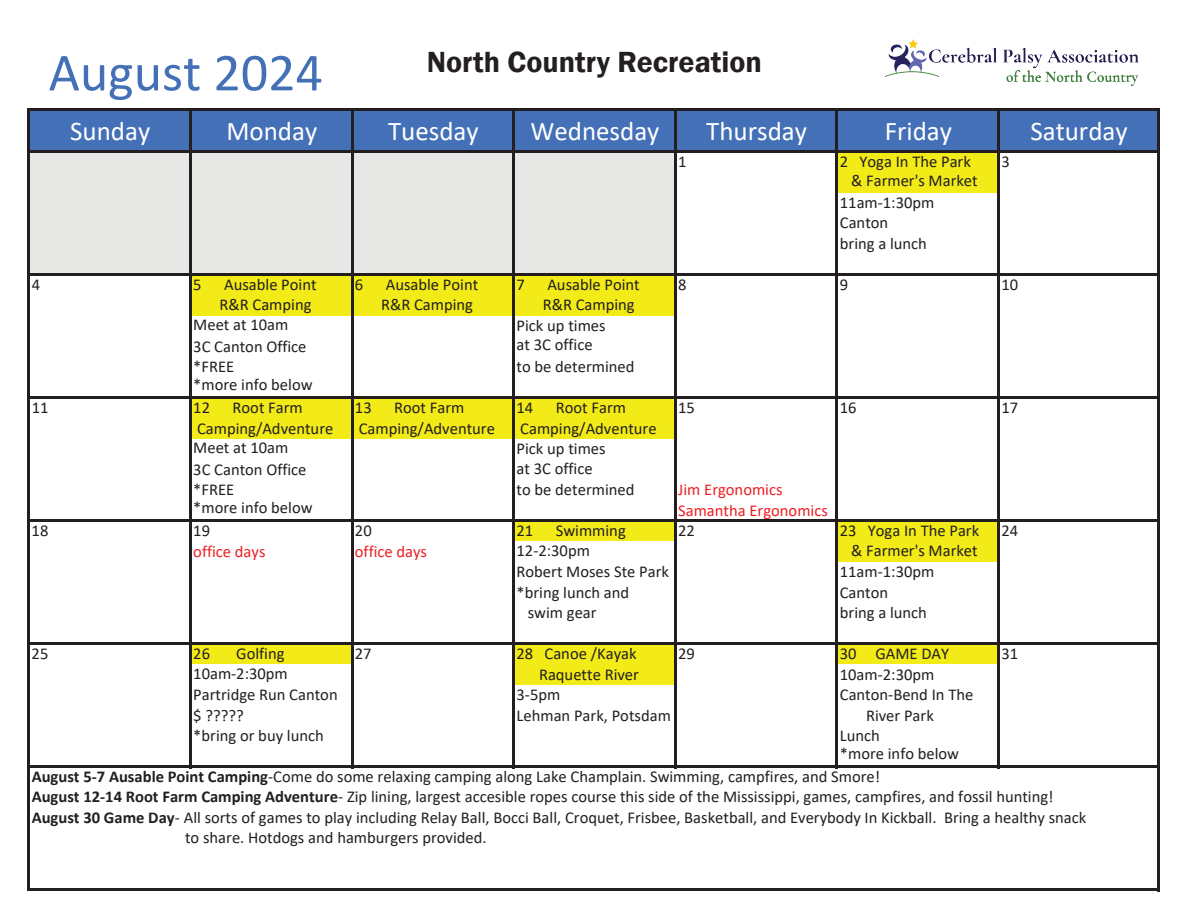
<style>
.page{position:relative;width:1188px;height:918px;background:#fff}
.page>*{position:absolute;margin:0;border:0;box-sizing:border-box;transform-origin:0 0}
.t1{font:54px "Calibri";color:#4470b7}
.t2{font:600 30px "Franklin Gothic";color:#231f20}
.t3{font:27px "Calibri";color:#fff}
.t4{font:16.5px/20.9px "Calibri";color:#231f20}
.t5{font:16.5px "Calibri";color:#ee1f23}
.s1{font-weight:700}
</style>
<div class="page">
<div style="left:30px;top:110px;width:1129px;height:41px;background:#4470b7"></div>
<div style="left:30px;top:151px;width:646px;height:41px;background:#e7e7e6"></div>
<div style="left:837px;top:151px;width:162px;height:41px;background:#f2eb17"></div>
<div style="left:30px;top:192px;width:646px;height:82px;background:#e7e7e6"></div>
<div style="left:190px;top:274px;width:486px;height:21px;background:#f2eb17"></div>
<div style="left:190px;top:295px;width:486px;height:20px;background:#f2eb17"></div>
<div style="left:190px;top:397px;width:486px;height:21px;background:#f2eb17"></div>
<div style="left:190px;top:418px;width:486px;height:20px;background:#f2eb17"></div>
<div style="left:514px;top:520px;width:162px;height:21px;background:#f2eb17"></div>
<div style="left:837px;top:520px;width:162px;height:21px;background:#f2eb17"></div>
<div style="left:837px;top:541px;width:162px;height:21px;background:#f2eb17"></div>
<div style="left:190px;top:644px;width:162px;height:20px;background:#f2eb17"></div>
<div style="left:514px;top:644px;width:162px;height:20px;background:#f2eb17"></div>
<div style="left:837px;top:644px;width:162px;height:20px;background:#f2eb17"></div>
<div style="left:514px;top:664px;width:162px;height:21px;background:#f2eb17"></div>
<hr style="left:27px;top:108px;width:3px;height:783px;background:#231f20">
<hr style="left:189px;top:111px;width:3px;height:657px;background:#231f20">
<hr style="left:351px;top:111px;width:3px;height:657px;background:#231f20">
<hr style="left:512px;top:111px;width:3px;height:657px;background:#231f20">
<hr style="left:674px;top:111px;width:3px;height:657px;background:#231f20">
<hr style="left:836px;top:111px;width:2px;height:657px;background:#231f20">
<hr style="left:997px;top:111px;width:3px;height:657px;background:#231f20">
<hr style="left:1157px;top:111px;width:3px;height:780px;background:#231f20">
<hr style="left:30px;top:108px;width:1130px;height:3px;background:#231f20">
<hr style="left:30px;top:150px;width:1130px;height:2px;background:#231f20">
<hr style="left:30px;top:273px;width:1130px;height:3px;background:#231f20">
<hr style="left:30px;top:396px;width:1130px;height:3px;background:#231f20">
<hr style="left:30px;top:519px;width:1130px;height:3px;background:#231f20">
<hr style="left:30px;top:642px;width:1130px;height:3px;background:#231f20">
<hr style="left:30px;top:765px;width:1130px;height:3px;background:#231f20">
<hr style="left:30px;top:888px;width:1130px;height:3px;background:#231f20">
<img style="left:885px;top:39px;width:254px;height:47px">
<h1 class="t1" style="left:49px;top:35px;width:276px">August 2024</h1>
<h2 class="t2" style="left:427px;top:43px;width:337px">North Country Recreation</h2>
<h3 class="t3" style="left:70px;top:112px;width:82px">Sunday</h3>
<h3 class="t3" style="left:226px;top:112px;width:92px">Monday</h3>
<h3 class="t3" style="left:388px;top:112px;width:92px">Tuesday</h3>
<h3 class="t3" style="left:530px;top:112px;width:131px">Wednesday</h3>
<h3 class="t3" style="left:706px;top:112px;width:102px">Thursday</h3>
<h3 class="t3" style="left:885px;top:112px;width:69px">Friday</h3>
<h3 class="t3" style="left:1030px;top:112px;width:99px">Saturday</h3>
<p class="t4" style="left:678px;top:151px;width:10px">1</p>
<p class="t4" style="left:840px;top:151px;width:133px">2 Yoga In The Park</p>
<p class="t4" style="left:1002px;top:151px;width:10px">3</p>
<p class="t4" style="left:840px;top:170px;width:139px;text-indent:11px">&amp; Farmer's Market<br>11am‐1:30pm<br>Canton<br>bring a lunch</p>
<p class="t4" style="left:32px;top:274px;width:10px">4</p>
<p class="t4" style="left:193px;top:274px;width:10px">5</p>
<p class="t4" style="left:224px;top:274px;width:94px">Ausable Point</p>
<p class="t4" style="left:355px;top:274px;width:10px">6</p>
<p class="t4" style="left:386px;top:274px;width:94px">Ausable Point</p>
<p class="t4" style="left:517px;top:274px;width:10px">7</p>
<p class="t4" style="left:547px;top:274px;width:94px">Ausable Point</p>
<p class="t4" style="left:678px;top:274px;width:10px">8</p>
<p class="t4" style="left:840px;top:274px;width:10px">9</p>
<p class="t4" style="left:1002px;top:274px;width:18px">10</p>
<p class="t4" style="left:220px;top:294px;width:93px">R&amp;R Camping</p>
<p class="t4" style="left:381px;top:294px;width:93px">R&amp;R Camping</p>
<p class="t4" style="left:543px;top:294px;width:93px">R&amp;R Camping</p>
<p class="t4" style="left:193px;top:314px;width:97px">Meet at 10am</p>
<p class="t4" style="left:517px;top:315px;width:91px">Pick up times</p>
<p class="t4" style="left:193px;top:335px;width:115px">3C Canton Office</p>
<p class="t4" style="left:517px;top:334px;width:78px">at 3C office</p>
<p class="t4" style="left:193px;top:356px;width:43px">*FREE</p>
<p class="t4" style="left:517px;top:356px;width:119px">to be determined</p>
<p class="t4" style="left:193px;top:374px;width:121px">*more info below</p>
<p class="t4" style="left:32px;top:397px;width:18px">11</p>
<p class="t4" style="left:193px;top:397px;width:18px">12</p>
<p class="t4" style="left:233px;top:397px;width:72px">Root Farm</p>
<p class="t4" style="left:355px;top:397px;width:18px">13</p>
<p class="t4" style="left:394px;top:397px;width:72px">Root Farm</p>
<p class="t4" style="left:517px;top:397px;width:18px">14</p>
<p class="t4" style="left:556px;top:397px;width:72px">Root Farm</p>
<p class="t4" style="left:678px;top:397px;width:18px">15</p>
<p class="t4" style="left:840px;top:397px;width:18px">16</p>
<p class="t4" style="left:1001px;top:397px;width:18px">17</p>
<p class="t4" style="left:197px;top:417px;width:138px">Camping/Adventure</p>
<p class="t4" style="left:359px;top:417px;width:138px">Camping/Adventure</p>
<p class="t4" style="left:520px;top:417px;width:138px">Camping/Adventure</p>
<p class="t4" style="left:193px;top:437px;width:97px">Meet at 10am</p>
<p class="t4" style="left:517px;top:438px;width:91px">Pick up times</p>
<p class="t4" style="left:193px;top:458px;width:115px">3C Canton Office</p>
<p class="t4" style="left:517px;top:457px;width:78px">at 3C office</p>
<p class="t4" style="left:193px;top:479px;width:43px">*FREE</p>
<p class="t4" style="left:517px;top:479px;width:119px">to be determined</p>
<p class="t5" style="left:678px;top:478px;width:106px">Jim Ergonomics</p>
<p class="t4" style="left:193px;top:497px;width:121px">*more info below</p>
<p class="t5" style="left:678px;top:499px;width:151px">Samantha Ergonomics</p>
<p class="t4" style="left:32px;top:520px;width:18px">18</p>
<p class="t4" style="left:193px;top:520px;width:18px">19</p>
<p class="t4" style="left:355px;top:520px;width:18px">20</p>
<p class="t4" style="left:517px;top:520px;width:18px">21</p>
<p class="t4" style="left:556px;top:520px;width:71px">Swimming</p>
<p class="t4" style="left:678px;top:520px;width:18px">22</p>
<p class="t4" style="left:840px;top:520px;width:141px">23 Yoga In The Park</p>
<p class="t4" style="left:1001px;top:520px;width:18px">24</p>
<p class="t5" style="left:193px;top:540px;width:74px">office days</p>
<p class="t5" style="left:355px;top:540px;width:74px">office days</p>
<p class="t4" style="left:517px;top:539px;width:75px">12‐2:30pm</p>
<p class="t4" style="left:851px;top:539px;width:128px">&amp; Farmer's Market</p>
<p class="t4" style="left:517px;top:561px;width:154px">Robert Moses Ste Park</p>
<p class="t4" style="left:840px;top:561px;width:96px">11am‐1:30pm</p>
<p class="t4" style="left:517px;top:581px;width:114px">*bring lunch and</p>
<p class="t4" style="left:840px;top:581px;width:50px">Canton</p>
<p class="t4" style="left:528px;top:602px;width:70px">swim gear</p>
<p class="t4" style="left:840px;top:602px;width:89px">bring a lunch</p>
<p class="t4" style="left:32px;top:643px;width:18px">25</p>
<p class="t4" style="left:193px;top:643px;width:18px">26</p>
<p class="t4" style="left:236px;top:643px;width:50px">Golfing</p>
<p class="t4" style="left:355px;top:643px;width:18px">27</p>
<p class="t4" style="left:517px;top:643px;width:122px">28 Canoe /Kayak</p>
<p class="t4" style="left:678px;top:643px;width:18px">29</p>
<p class="t4" style="left:840px;top:643px;width:111px">30 GAME DAY</p>
<p class="t4" style="left:1001px;top:643px;width:18px">31</p>
<p class="t4" style="left:193px;top:662px;width:96px">10am‐2:30pm</p>
<p class="t4" style="left:539px;top:664px;width:101px">Raquette River</p>
<p class="t4" style="left:840px;top:664px;width:96px">10am‐2:30pm</p>
<p class="t4" style="left:193px;top:684px;width:146px">Partridge Run Canton</p>
<p class="t4" style="left:517px;top:684px;width:45px">3‐5pm</p>
<p class="t4" style="left:840px;top:684px;width:135px">Canton‐Bend In The</p>
<p class="t4" style="left:193px;top:705px;width:52px">$ ?????</p>
<p class="t4" style="left:517px;top:705px;width:156px">Lehman Park, Potsdam</p>
<p class="t4" style="left:866px;top:705px;width:69px">River Park</p>
<p class="t4" style="left:193px;top:725px;width:132px">*bring or buy lunch</p>
<p class="t4" style="left:840px;top:726px;width:121px;line-height:18px">Lunch<br>*more info below</p>
<p class="t4" style="left:32px;top:766px;width:1023px"><span class="s1">August 5‐7 Ausable Point Camping</span>‐Come do some relaxing camping along Lake Champlain. Swimming, campfires, and Smore!<br><span class="s1">August 12‐14 Root Farm Camping Adventure</span>‐ Zip lining, largest accesible ropes course this side of the Mississippi, games, campfires, and fossil hunting!</p>
<p class="t4" style="left:185px;top:807px;width:903px;line-height:20px;text-indent:-153px"><span class="s1">August 30 Game Day</span>‐ All sorts of games to play including Relay Ball, Bocci Ball, Croquet, Frisbee, Basketball, and Everybody In Kickball. Bring a healthy snack to share. Hotdogs and hamburgers provided.</p>
</div>
